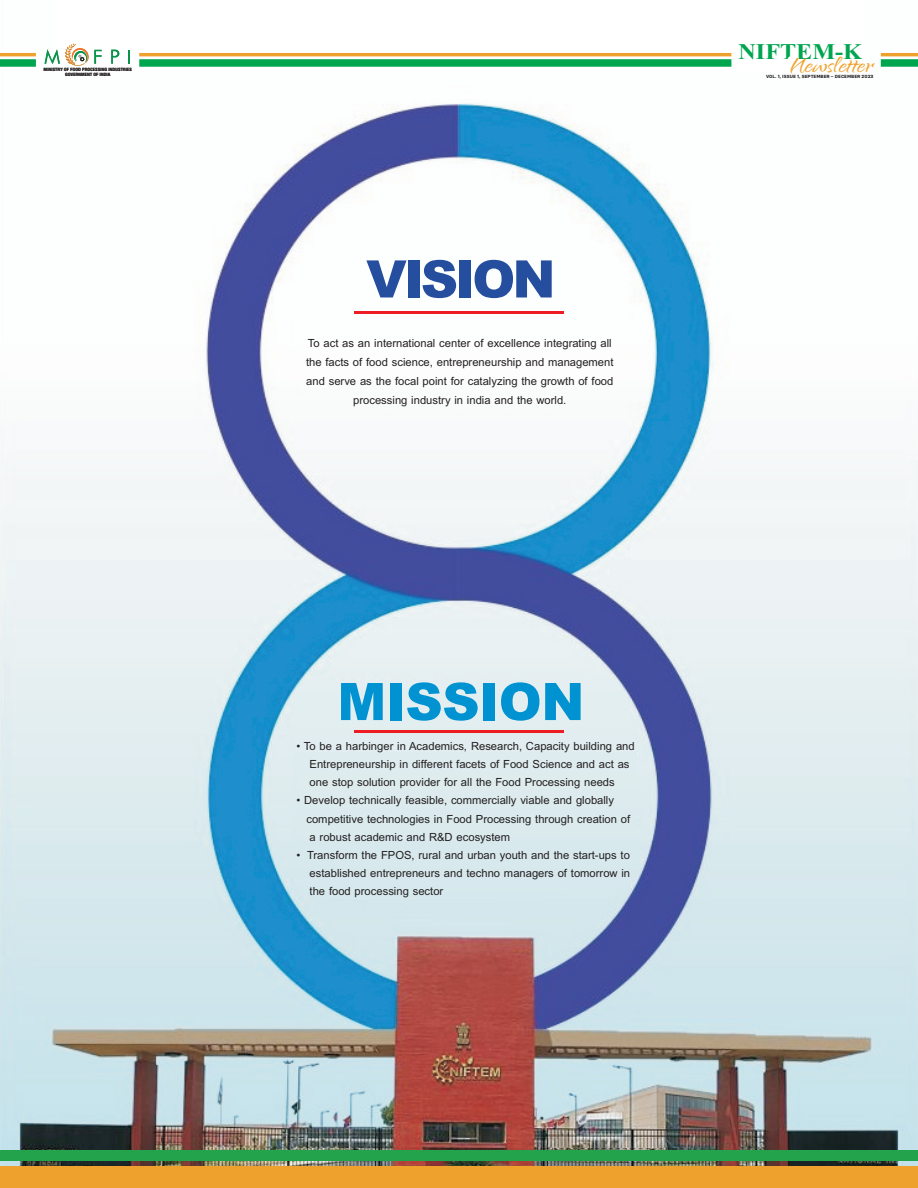
<style>
.page{position:relative;width:918px;height:1188px;background:#fff}
.page>*{position:absolute;margin:0;border:0;box-sizing:border-box;transform-origin:0 0}
.t1{font:italic 900 51.75px "Arial";letter-spacing:-.01em;color:#0092d1}
.t2{font:italic 900 51.75px "Arial";letter-spacing:-.055em;color:#264e9f}
.t3{font:27.3px "Qwigley";color:#eea12c;scale:1.17 1}
.t4{font:700 22.5px "Times New Roman";color:#00a54f;scale:1.08 1}
.t5{font:11.25px/18.1px "Arial";color:#231f20}
.t6{font:700 4.65px "Config";color:#231f20;scale:1.08 1}
.t7{font:700 condensed 4.2px/5.1px "Swiss 721 BT";color:#231f20;text-align:center;scale:1.11 1}
</style>
<div class="page">
<img style="left:0;top:103px;width:918px;height:1064px">
<img style="left:296px;top:238px;width:327px;height:175px">
<div style="left:292px;top:677px;width:347px;height:220px;background:#deebee"></div>
<div style="left:0;top:1167px;width:918px;height:21px;background:#eea12c"></div>
<div style="left:0;top:1151px;width:918px;height:10px;background:#22a34c"></div>
<svg style="left:0;top:44px;width:918px;height:23px"></svg>
<hr style="left:354px;top:311px;width:210px;height:3px;background:#ee1d23">
<hr style="left:354px;top:730px;width:210px;height:3px;background:#ee1d23">
<p class="t7" style="left:44px;top:67px;width:81px">MINISTRY OF FOOD PROCESSING INDUSTRIES<br>GOVERNMENT OF INDIA</p>
<h1 class="t2" style="left:366px;top:260px;width:191px">VISION</h1>
<p class="t5" style="left:306px;top:335px;width:309px;line-height:18.9px;text-align:center">To act as an international center of excellence integrating all the facts of food science, entrepreneurship and management and serve as the focal point for catalyzing the growth of food processing industry in india and the world.</p>
<h3 class="t4" style="left:738px;top:44px;width:116px">NIFTEM-K</h3>
<h2 class="t3" style="left:790px;top:50px;width:73px">Newsletter</h2>
<p class="t6" style="left:766px;top:75px;width:101px">VOL. 1, ISSUE 1, SEPTEMBER – DECEMBER 2023</p>
<h1 class="t1" style="left:337px;top:683px;width:249px">MISSION</h1>
<p class="t5" style="left:310px;top:738px;width:327px;text-indent:-13px">• To be a harbinger in Academics, Research, Capacity building and<br>Entrepreneurship in different facets of Food Science and act as one stop solution provider for all the Food Processing needs</p>
<p class="t5" style="left:306px;top:792px;width:325px;text-indent:-10px">• Develop technically feasible, commercially viable and globally competitive technologies in Food Processing through creation of a robust academic and R&amp;D ecosystem<br>Transform the FPOS, rural and urban youth and the start-ups to established entrepreneurs and techno managers of tomorrow in the food processing sector</p>
<p class="t5" style="left:296px;top:847px;width:5px">•</p>
</div>
